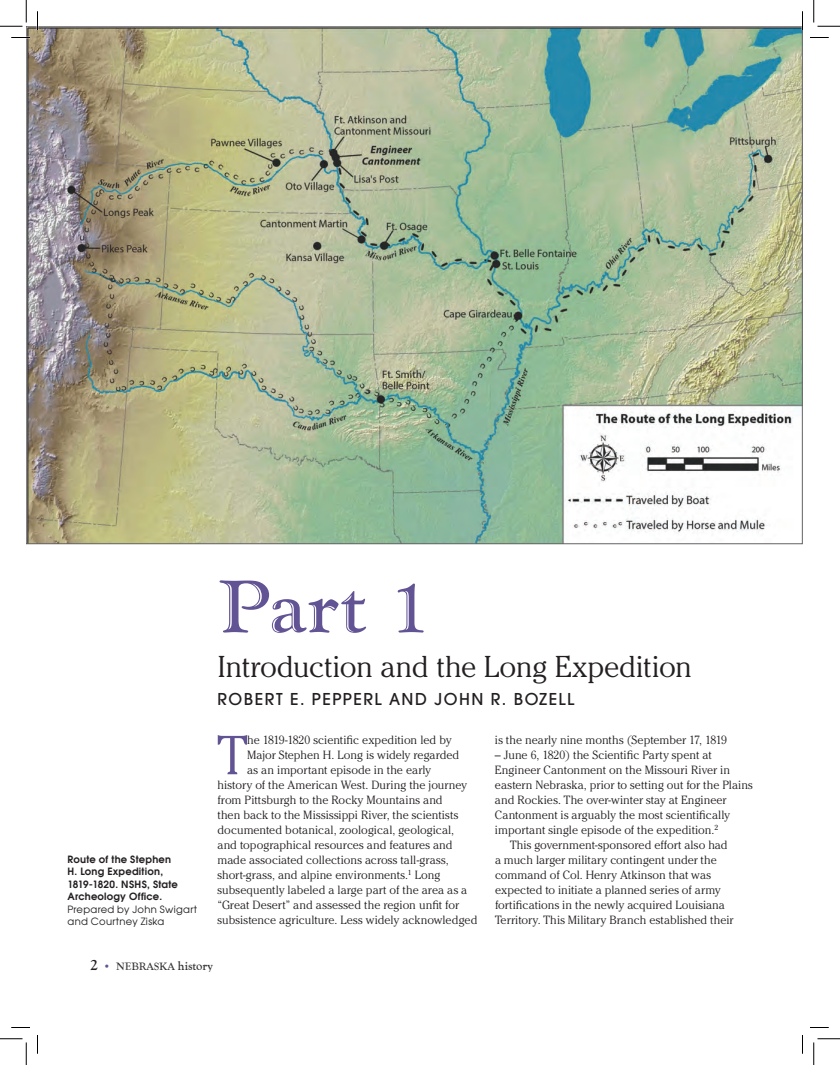
<style>
.page{position:relative;width:840px;height:1065px;background:#fff}
.page>*{position:absolute;margin:0;border:0;box-sizing:border-box;transform-origin:0 0}
.t1{font:77.5px "Goudy Handtooled Com";color:#625394;scale:1.1 1}
.t2{font:300 54.5px "Cheltenham";color:#625394}
.t3{font:300 30px "Cheltenham";letter-spacing:-.015em;color:#231f20}
.t4{font:500 16.25px "Avant Garde";letter-spacing:.09em;color:#231f20}
.t5{font:300 11.88px "Cheltenham";color:#231f20}
.t6{font:11px "Goudy Handtooled Com SC800";color:#231f20}
.t7{font:600 10px/12.5px "Avant Garde";letter-spacing:.02em;color:#231f20}
.t8{font:10px/12.5px "Avant Garde";letter-spacing:.03em;color:#231f20}
.s1{font-family:"Goudy";font-weight:700;font-size:15px}
.s2{font-family:"Goudy Handtooled Com";font-size:11.25px;color:#625394}
.s3{font-family:"Goudy Handtooled Com";font-size:12.5px}
</style>
<div class="page">
<img style="left:28px;top:28px;width:773px;height:514px">
<svg style="left:11px;top:37px;width:19px;height:1px"></svg>
<svg style="left:810px;top:37px;width:19px;height:1px"></svg>
<svg style="left:11px;top:1027px;width:19px;height:1px"></svg>
<svg style="left:810px;top:1027px;width:19px;height:1px"></svg>
<svg style="left:37px;top:11px;width:1px;height:19px"></svg>
<svg style="left:37px;top:1035px;width:1px;height:19px"></svg>
<svg style="left:802px;top:11px;width:1px;height:19px"></svg>
<svg style="left:802px;top:1035px;width:1px;height:19px"></svg>
<svg style="left:0;top:0;width:27px;height:27px"></svg>
<svg style="left:0;top:1039px;width:27px;height:26px"></svg>
<svg style="left:814px;top:0;width:26px;height:27px"></svg>
<svg style="left:814px;top:1039px;width:26px;height:26px"></svg>
<p class="t7" style="left:67px;top:852px;width:112px">Route of the Stephen<br>H. Long Expedition,<br>1819-1820. NSHS, State<br>Archeology Office.</p>
<p class="t8" style="left:67px;top:902px;width:131px">Prepared by John Swigart and Courtney Ziska</p>
<h1 class="t1" style="left:218px;top:564px;width:196px">Part 1</h1>
<h3 class="t3" style="left:218px;top:650px;width:476px">Introduction and the Long Expedition</h3>
<h3 class="t4" style="left:218px;top:689px;width:358px">ROBERT E. PEPPERL AND JOHN R. BOZELL</h3>
<h2 class="t2" style="left:218px;top:724px;width:31px">T</h2>
<p class="t5" style="left:247px;top:733px;width:206px">he 1819-1820 scientific expedition led by</p>
<p class="t5" style="left:247px;top:748px;width:214px">Major Stephen H. Long is widely regarded</p>
<p class="t5" style="left:247px;top:763px;width:186px">as an important episode in the early</p>
<p class="t5" style="left:217px;top:778px;width:251px">history of the American West. During the journey</p>
<p class="t5" style="left:217px;top:793px;width:227px">from Pittsburgh to the Rocky Mountains and</p>
<p class="t5" style="left:217px;top:808px;width:242px">then back to the Mississippi River, the scientists</p>
<p class="t5" style="left:217px;top:823px;width:238px">documented botanical, zoological, geological,</p>
<p class="t5" style="left:217px;top:838px;width:237px">and topographical resources and features and</p>
<p class="t5" style="left:217px;top:853px;width:233px">made associated collections across tall-grass,</p>
<p class="t5" style="left:217px;top:868px;width:224px">short-grass, and alpine environments.<sup>1</sup> Long</p>
<p class="t5" style="left:218px;top:883px;width:251px">subsequently labeled a large part of the area as a</p>
<p class="t5" style="left:218px;top:898px;width:243px">“Great Desert” and assessed the region unfit for</p>
<p class="t5" style="left:218px;top:913px;width:262px">subsistence agriculture. Less widely acknowledged</p>
<p class="t5" style="left:495px;top:733px;width:233px">is the nearly nine months (September 17, 1819</p>
<p class="t5" style="left:495px;top:748px;width:218px">– June 6, 1820) the Scientific Party spent at</p>
<p class="t5" style="left:495px;top:763px;width:237px">Engineer Cantonment on the Missouri River in</p>
<p class="t5" style="left:495px;top:778px;width:259px">eastern Nebraska, prior to setting out for the Plains</p>
<p class="t5" style="left:495px;top:793px;width:233px">and Rockies. The over-winter stay at Engineer</p>
<p class="t5" style="left:495px;top:808px;width:237px">Cantonment is arguably the most scientifically</p>
<p class="t5" style="left:495px;top:823px;width:225px">important single episode of the expedition.<sup>2</sup></p>
<p class="t5" style="left:510px;top:838px;width:219px">This government-sponsored effort also had</p>
<p class="t5" style="left:495px;top:853px;width:223px">a much larger military contingent under the</p>
<p class="t5" style="left:495px;top:868px;width:218px">command of Col. Henry Atkinson that was</p>
<p class="t5" style="left:495px;top:883px;width:227px">expected to initiate a planned series of army</p>
<p class="t5" style="left:495px;top:898px;width:231px">fortifications in the newly acquired Louisiana</p>
<p class="t5" style="left:495px;top:913px;width:240px">Territory. This Military Branch established their</p>
<p class="t6" style="left:90px;top:961px;width:124px"><span class="s1">2</span> <span class="s2">•</span> NEBRASKA <span class="s3">history</span></p>
</div>
